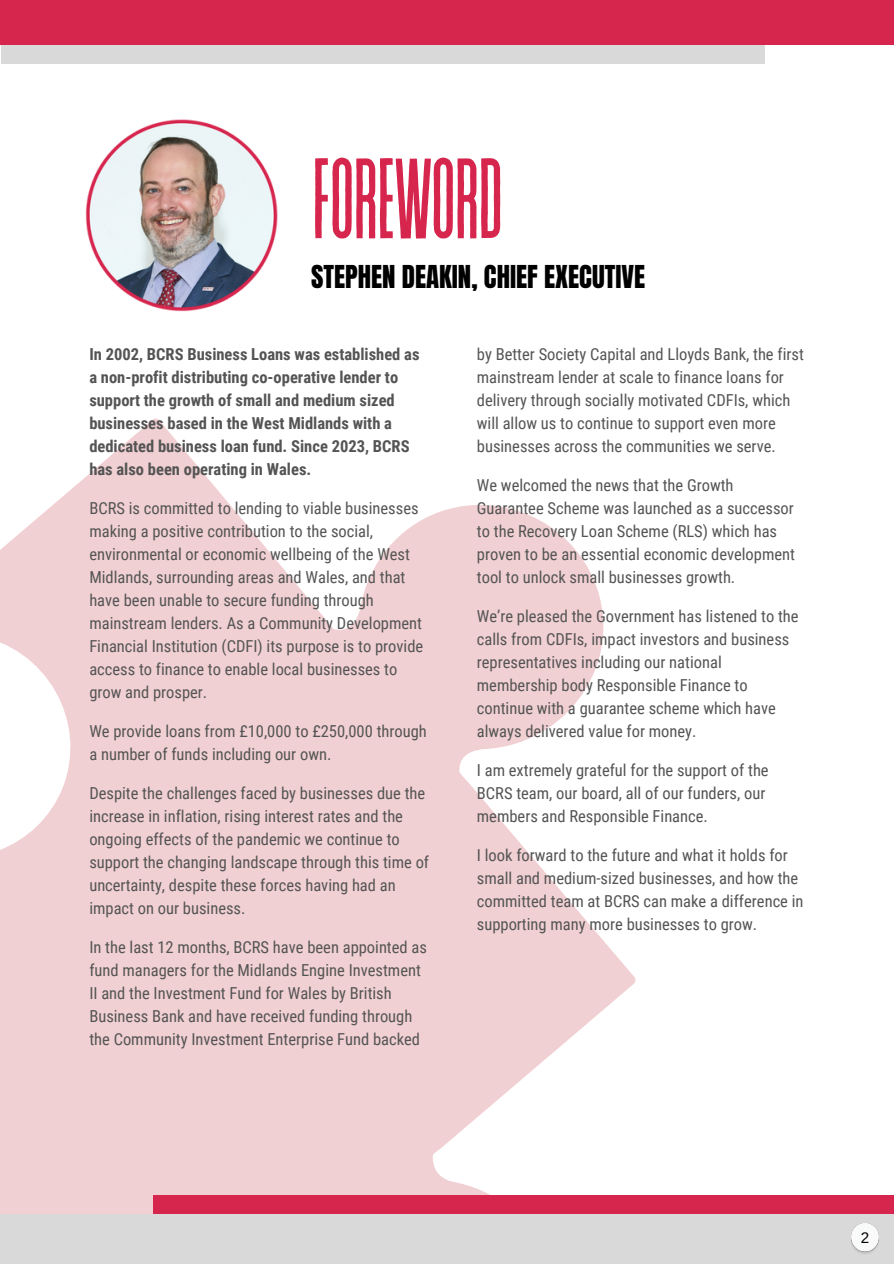
<style>
.page{position:relative;width:894px;height:1264px;background:#fff}
.page>*{position:absolute;margin:0;border:0;box-sizing:border-box;transform-origin:0 0}
.t1{font:114px "Revive 80 Tall";letter-spacing:-.03em;color:#d7264e}
.t2{font:26.85px "Anton";color:#000}
.t3{font:16.5px/23px "Roboto Condensed";color:#545454}
.t4{font:700 16.5px/23px "Roboto Condensed";color:#545454}
.t5{font:15.3px "Arimo";color:#000}
</style>
<div class="page">
<svg style="left:0;top:418px;width:636px;height:795px;fill:#f1d0d3"></svg>
<img style="left:85px;top:119px;width:193px;height:193px">
<div style="left:1px;top:26px;width:763px;height:38px;background:#d9d9d9"></div>
<div style="left:0;top:0;width:893px;height:45px;background:#d7264e"></div>
<div style="left:153px;top:1195px;width:740px;height:37px;background:#d7264e"></div>
<div style="left:0;top:1213px;width:893px;height:50px;background:#d9d9d9"></div>
<img style="left:851px;top:1223px;width:28px;height:31px">
<h1 class="t1" style="left:311px;top:140px;width:194px">FOREWORD</h1>
<p class="t2" style="left:311px;top:257px;width:335px">STEPHEN DEAKIN, CHIEF EXECUTIVE</p>
<h2 class="t4" style="left:89px;top:343px;width:331px">In 2002, BCRS Business Loans was established as a non-profit distributing co-operative lender to support the growth of small and medium sized businesses based in the West Midlands with a dedicated business loan fund. Since 2023, BCRS has also been operating in Wales.</h2>
<h3 class="t3" style="left:89px;top:497px;width:335px">BCRS is committed to lending to viable businesses making a positive contribution to the social, environmental or economic wellbeing of the West Midlands, surrounding areas and Wales, and that have been unable to secure funding through mainstream lenders. As a Community Development Financial Institution (CDFI) its purpose is to provide access to finance to enable local businesses to grow and prosper.</h3>
<p class="t3" style="left:89px;top:720px;width:339px">We provide loans from £10,000 to £250,000 through a number of funds including our own.</p>
<p class="t3" style="left:89px;top:782px;width:341px">Despite the challenges faced by businesses due the increase in inflation, rising interest rates and the ongoing effects of the pandemic we continue to support the changing landscape through this time of uncertainty, despite these forces having had an impact on our business.</p>
<p class="t3" style="left:89px;top:935px;width:339px">In the last 12 months, BCRS have been appointed as fund managers for the Midlands Engine Investment II and the Investment Fund for Wales by British Business Bank and have received funding through the Community Investment Enterprise Fund backed</p>
<p class="t3" style="left:477px;top:343px;width:328px">by Better Society Capital and Lloyds Bank, the first mainstream lender at scale to finance loans for delivery through socially motivated CDFIs, which will allow us to continue to support even more businesses across the communities we serve.</p>
<p class="t3" style="left:477px;top:474px;width:319px">We welcomed the news that the Growth Guarantee Scheme was launched as a successor to the Recovery Loan Scheme (RLS) which has proven to be an essential economic development tool to unlock small businesses growth.</p>
<p class="t3" style="left:477px;top:605px;width:323px">We’re pleased the Government has listened to the calls from CDFIs, impact investors and business representatives including our national membership body Responsible Finance to continue with a guarantee scheme which have always delivered value for money.</p>
<p class="t3" style="left:477px;top:759px;width:293px">I am extremely grateful for the support of the<br>BCRS team, our board, all of our funders, our members and Responsible Finance.</p>
<p class="t3" style="left:477px;top:844px;width:328px">I look forward to the future and what it holds for small and medium-sized businesses, and how the committed team at BCRS can make a difference in supporting many more businesses to grow.</p>
<p class="t5" style="left:860px;top:1229px;width:10px">2</p>
</div>
